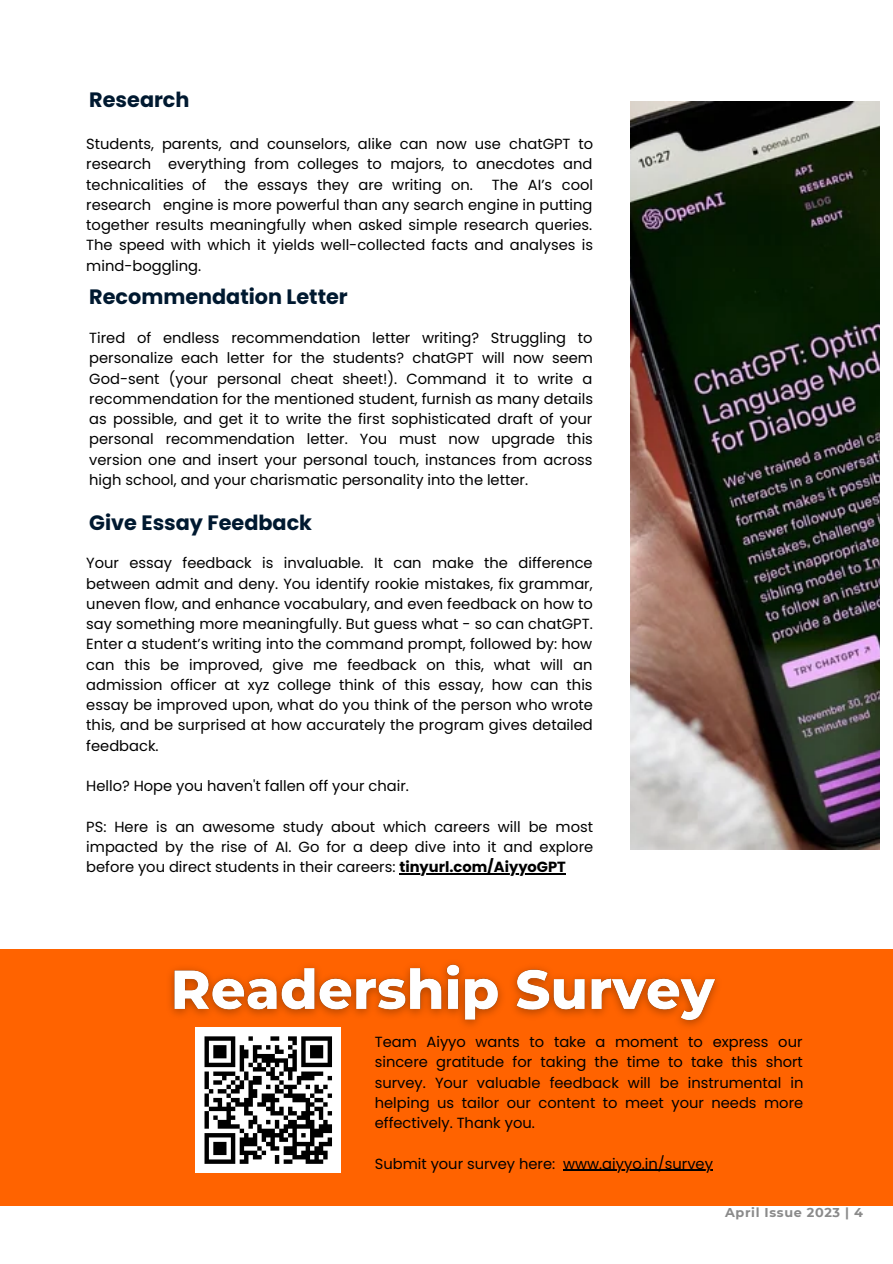
<style>
.page{position:relative;width:893px;height:1264px;background:#fff}
.page>*{position:absolute;margin:0;border:0;box-sizing:border-box;transform-origin:0 0}
.t1{font:700 20.7px "Poppins";color:#001930}
.t2{font:14.7px/20.2px "Poppins";color:#000;text-align:justify}
.t3{font:700 12.75px "Montserrat";letter-spacing:.05em;color:#8a8a8a}
.s1{font-weight:700}
</style>
<div class="page">
<img style="left:630px;top:101px;width:249px;height:748px">
<div style="left:0;top:948px;width:892px;height:257px;background:#ff6300"></div>
<div style="left:196px;top:1027px;width:145px;height:145px;background:#fff"></div>
<svg style="left:204px;top:1039px;width:128px;height:125px"></svg>
<hr style="left:399px;top:873px;width:167px;height:1px;background:#000">
<img style="left:157px;top:948px;width:572px;height:91px">
<hr style="left:563px;top:1169px;width:150px;height:1px;background:#000">
<h1 class="t1" style="left:89px;top:86px;width:102px">Research</h1>
<p class="t2" style="left:86px;top:134px;width:508px">Students, parents, and counselors, alike can now use chatGPT to research everything from colleges to majors, to anecdotes and technicalities of the essays they are writing on.</p>
<p class="t2" style="left:86px;top:174px;width:508px;text-indent:405px">The AI’s cool research engine is more powerful than any search engine in putting together results meaningfully when asked simple research queries.<br>The speed with which it yields well-collected facts and analyses is mind-boggling.</p>
<h1 class="t1" style="left:89px;top:282px;width:260px">Recommendation Letter</h1>
<p class="t2" style="left:89px;top:328px;width:505px">Tired of endless recommendation letter writing? Struggling to personalize each letter for the students? chatGPT will now seem God-sent (your personal cheat sheet!). Command it to write a recommendation for the mentioned student, furnish as many details as possible, and get it to write the first sophisticated draft of your personal recommendation letter. You must now upgrade this version one and insert your personal touch, instances from across high school, and your charismatic personality into the letter.</p>
<h1 class="t1" style="left:89px;top:508px;width:224px">Give Essay Feedback</h1>
<p class="t2" style="left:86px;top:553px;width:508px">Your essay feedback is invaluable. It can make the difference between admit and deny. You identify rookie mistakes, fix grammar, uneven flow, and enhance vocabulary, and even feedback on how to say something more meaningfully. But guess what - so can chatGPT.<br>Enter a student’s writing into the command prompt, followed by: how can this be improved, give me feedback on this, what will an admission officer at xyz college think of this essay, how can this essay be improved upon, what do you think of the person who wrote this, and be surprised at how accurately the program gives detailed feedback.</p>
<p class="t2" style="left:86px;top:775px;width:324px">Hello? Hope you haven't fallen off your chair.</p>
<p class="t2" style="left:86px;top:816px;width:508px">PS: Here is an awesome study about which careers will be most impacted by the rise of AI. Go for a deep dive into it and explore before you direct students in their careers: <span class="s1">tinyurl.com/AiyyoGPT</span></p>
<p class="t2" style="left:375px;top:1031px;width:430px">Team Aiyyo wants to take a moment to express our sincere gratitude for taking the time to take this short survey. Your valuable feedback will be instrumental in helping us tailor our content to meet your needs more effectively. Thank you.</p>
<p class="t2" style="left:375px;top:1153px;width:339px">Submit your survey here: www.aiyyo.in/survey</p>
<p class="t3" style="left:725px;top:1204px;width:139px">April Issue 2023 | 4</p>
</div>
